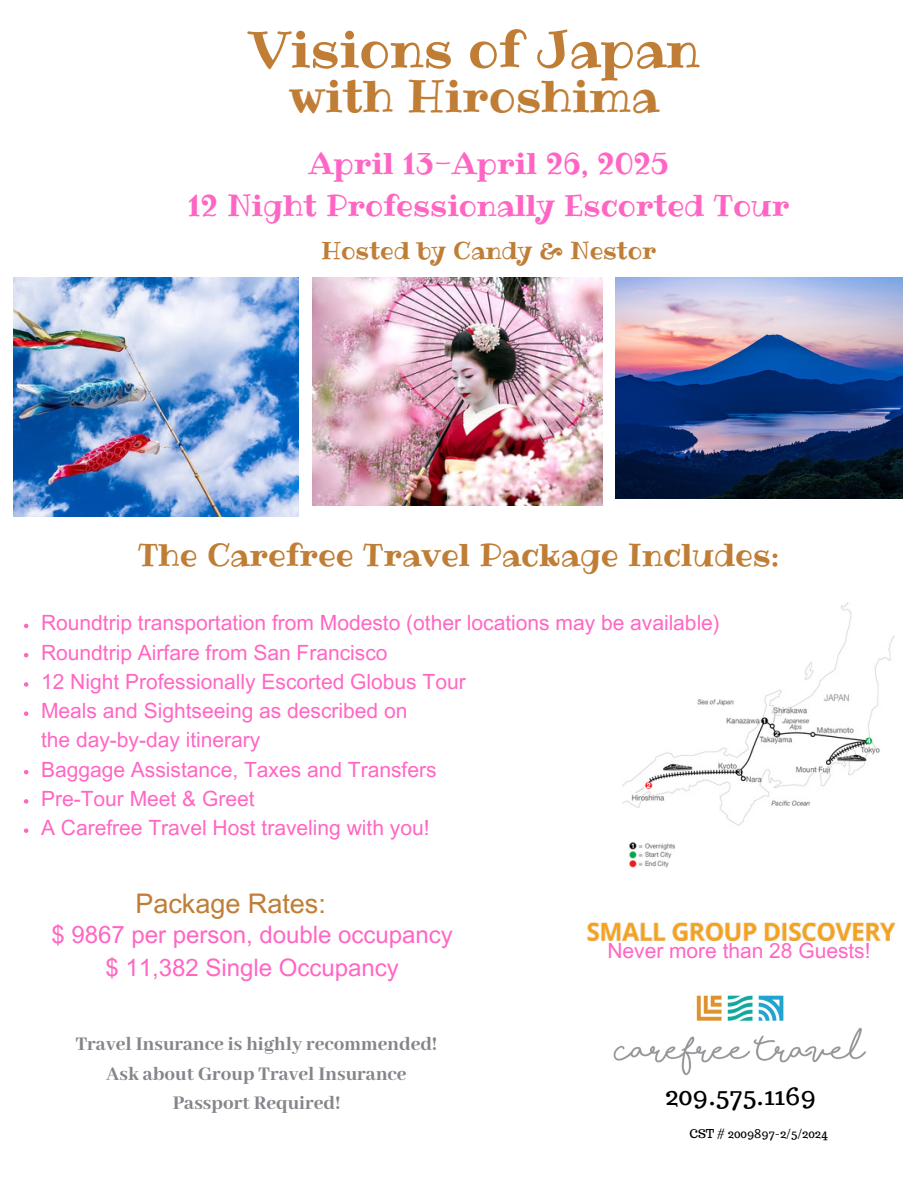
<style>
.page{position:relative;width:918px;height:1188px;background:#fff}
.page>*{position:absolute;margin:0;border:0;box-sizing:border-box;transform-origin:0 0}
.t1{font:51px "Ribeye";color:#bf7d35}
.t2{font:45px "Ribeye";color:#bf7d35}
.t3{font:31.5px "Ribeye";color:#bf7d35}
.t4{font:30px/41.7px "Ribeye";color:#ff66c4;text-align:center}
.t5{font:27px "Arial MT Pro";color:#bf7d35}
.t6{font:25.95px "Trocchi";color:#000}
.t7{font:24px/32.7px "Arial MT Pro";color:#ff66c4;text-align:center}
.t8{font:24px "Ribeye";color:#bf7d35}
.t9{font:21px/29.2px "Arial MT Pro";color:#ff66c4}
.t10{font:800 21px/29.2px "Abhaya Libre";color:#85868b;text-align:center}
.t11{font:12px "Trocchi";color:#000}
</style>
<div class="page">
<img style="left:587px;top:922px;width:309px;height:20px">
<img style="left:613px;top:995px;width:253px;height:81px">
<img style="left:14px;top:278px;width:284px;height:238px">
<img style="left:312px;top:278px;width:291px;height:227px">
<img style="left:615px;top:278px;width:287px;height:220px">
<img style="left:622px;top:602px;width:273px;height:266px">
<svg style="left:24px;top:624px;width:4px;height:4px"></svg>
<svg style="left:24px;top:653px;width:4px;height:4px"></svg>
<svg style="left:24px;top:682px;width:4px;height:5px"></svg>
<svg style="left:24px;top:711px;width:4px;height:5px"></svg>
<svg style="left:24px;top:770px;width:4px;height:4px"></svg>
<svg style="left:24px;top:799px;width:4px;height:5px"></svg>
<svg style="left:24px;top:828px;width:4px;height:5px"></svg>
<h2 class="t1" style="left:249px;top:14px;width:453px">Visions of Japan</h2>
<h2 class="t2" style="left:289px;top:65px;width:371px">with Hiroshima</h2>
<p class="t4" style="left:188px;top:143px;width:603px">April 13-April 26, 2025<br>12 Night Professionally Escorted Tour</p>
<p class="t8" style="left:321px;top:234px;width:337px">Hosted by Candy &amp; Nestor</p>
<p class="t3" style="left:138px;top:533px;width:643px">The Carefree Travel Package Includes:</p>
<p class="t9" style="left:41px;top:611px;width:680px">Roundtrip transportation from Modesto (other locations may be available)</p>
<p class="t9" style="left:41px;top:640px;width:348px">Roundtrip Airfare from San Francisco</p>
<p class="t9" style="left:41px;top:670px;width:426px">12 Night Professionally Escorted Globus Tour</p>
<p class="t9" style="left:41px;top:699px;width:368px">Meals and Sightseeing as described on the day-by-day itinerary</p>
<p class="t9" style="left:41px;top:757px;width:397px">Baggage Assistance, Taxes and Transfers</p>
<h3 class="t9" style="left:41px;top:787px;width:215px">Pre-Tour Meet &amp; Greet</h3>
<h4 class="t9" style="left:41px;top:816px;width:390px">A Carefree Travel Host traveling with you!</h4>
<h5 class="t5" style="left:135px;top:894px;width:192px">Package Rates:</h5>
<p class="t7" style="left:51px;top:921px;width:403px">$ 9867 per person, double occupancy $ 11,382 Single Occupancy</p>
<p class="t10" style="left:76px;top:1031px;width:363px">Travel Insurance is highly recommended!<br>Ask about Group Travel Insurance<br>Passport Required!</p>
<p class="t9" style="left:607px;top:939px;width:265px">Never more than 28 Guests!</p>
<h6 class="t6" style="left:665px;top:1079px;width:153px">209.575.1169</h6>
<h3 class="t11" style="left:690px;top:1126px;width:139px">CST # 2009897-2/5/2024</h3>
</div>
